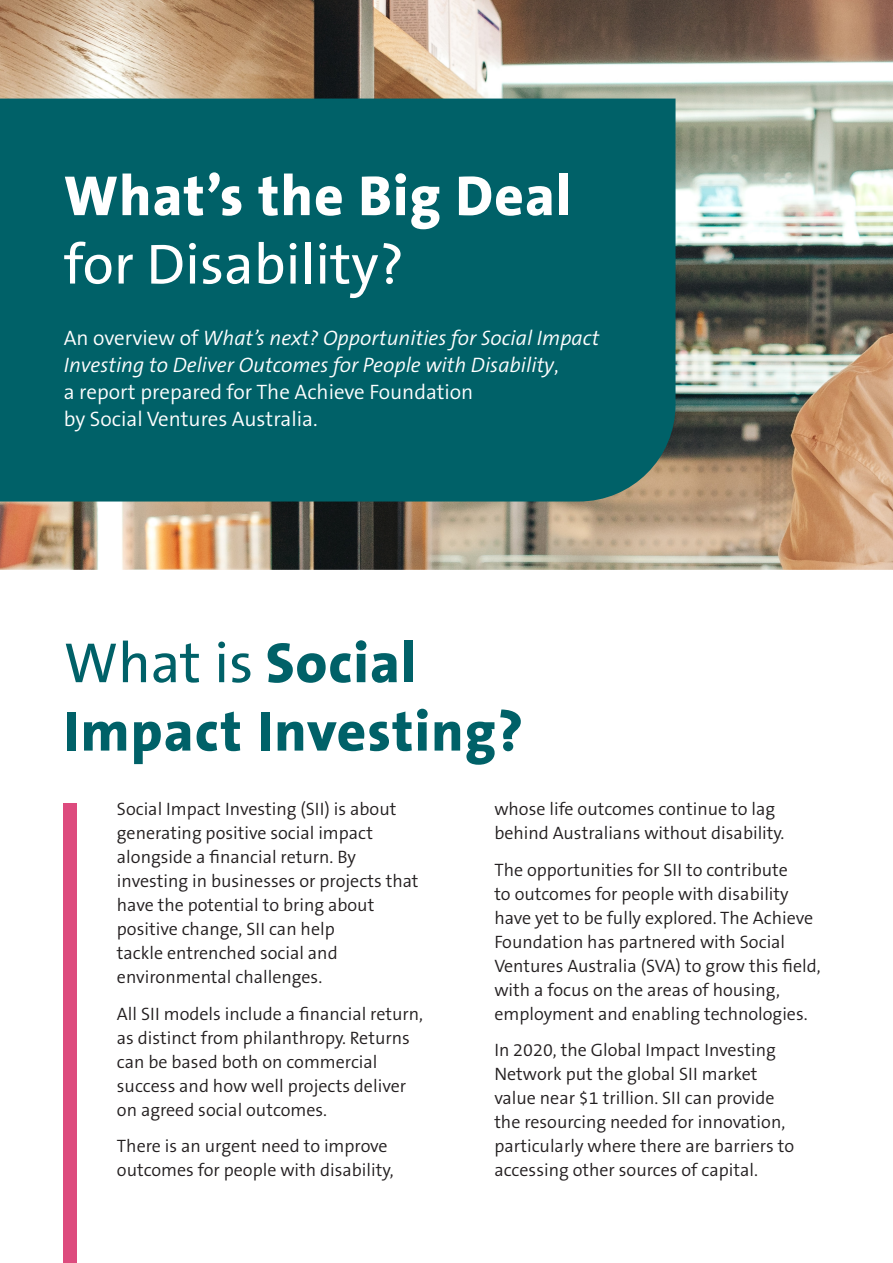
<style>
.page{position:relative;width:893px;height:1263px;background:#fff}
.page>*{position:absolute;margin:0;border:0;box-sizing:border-box;transform-origin:0 0}
.t1{font:800 57px/68.4px "The Sans B8";letter-spacing:.02em;color:#fff}
.t2{font:800 57px/68.4px "The Sans B8";letter-spacing:.02em;color:#006168}
.Intro___Pull_Out{font:italic 300 21px/27px "The Sans B4";color:#fff}
.Body{font:300 18px/24px "The Sans B4";color:#231f20}
.s1{font-family:"The Sans B5 Plain";font-weight:400}
.s2{font-style:normal}
</style>
<div class="page">
<img style="left:0;top:0;width:893px;height:570px">
<div style="left:0;top:99px;width:675px;height:402px;background:#006168"></div>
<div style="left:64px;top:803px;width:13px;height:460px;background:#dd4b7e"></div>
<p class="t1" style="left:64px;top:163px;width:509px">What’s the Big Deal <span class="s1">for Disability?</span></p>
<p class="Intro___Pull_Out" style="left:64px;top:325px;width:537px"><span class="s2">An overview of</span> What’s next? Opportunities for Social Impact Investing to Deliver Outcomes for People with Disability<span class="s2">,<br>a report prepared for The Achieve Foundation<br>by Social Ventures Australia.</span></p>
<p class="t2" style="left:64px;top:630px;width:461px"><span class="s1">What is</span> Social<br>Impact Investing?</p>
<p class="Body" style="left:117px;top:797px;width:303px">Social Impact Investing (SII) is about generating positive social impact alongside a financial return. By investing in businesses or projects that have the potential to bring about positive change, SII can help<br>tackle entrenched social and environmental challenges.</p>
<p class="Body" style="left:117px;top:1002px;width:308px">All SII models include a financial return, as distinct from philanthropy. Returns can be based both on commercial success and how well projects deliver on agreed social outcomes.</p>
<p class="Body" style="left:117px;top:1135px;width:278px">There is an urgent need to improve outcomes for people with disability,</p>
<p class="Body" style="left:494px;top:797px;width:292px">whose life outcomes continue to lag behind Australians without disability.</p>
<p class="Body" style="left:494px;top:858px;width:328px">The opportunities for SII to contribute<br>to outcomes for people with disability have yet to be fully explored. The Achieve Foundation has partnered with Social Ventures Australia (SVA) to grow this field, with a focus on the areas of housing, employment and enabling technologies.</p>
<p class="Body" style="left:494px;top:1039px;width:301px">In 2020, the Global Impact Investing Network put the global SII market value near $1 trillion. SII can provide the resourcing needed for innovation, particularly where there are barriers to accessing other sources of capital.</p>
</div>
